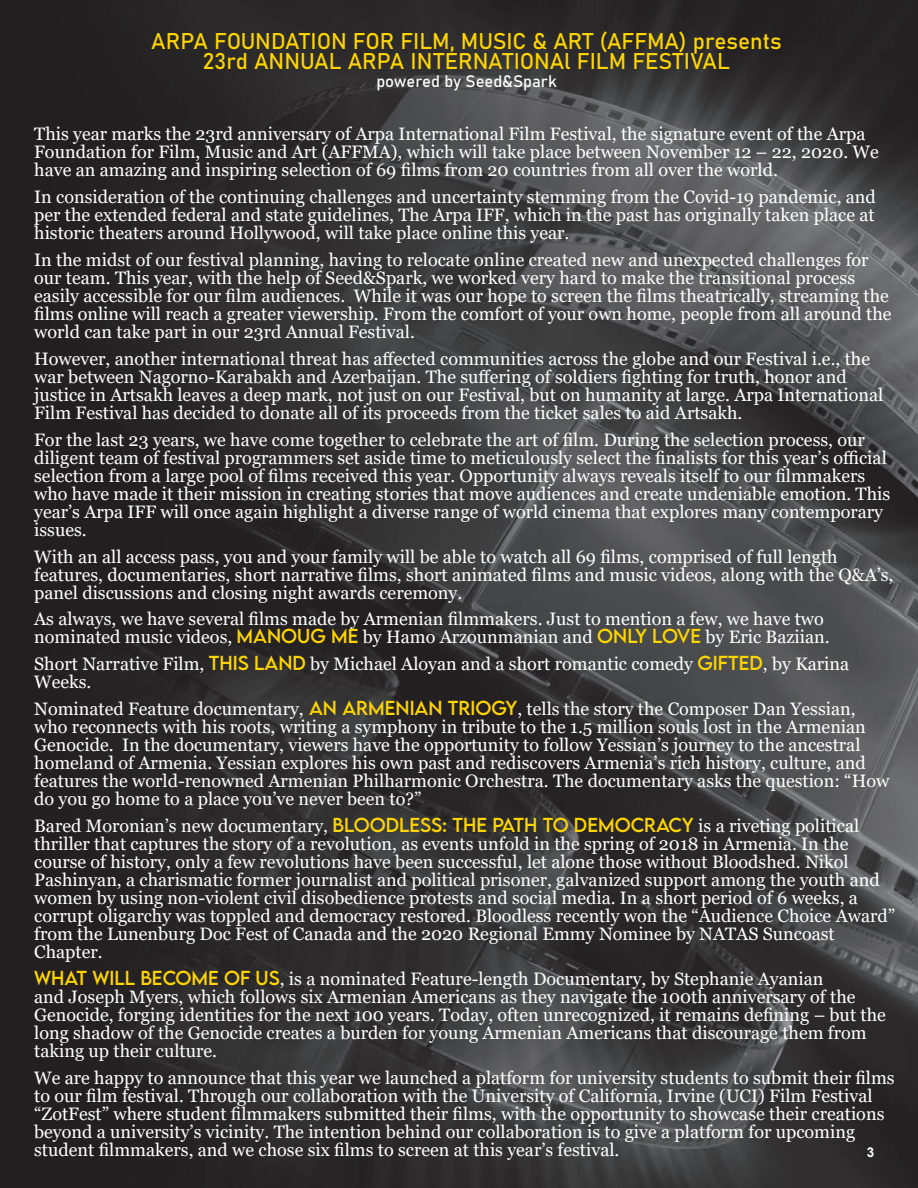
<style>
.page{position:relative;width:918px;height:1188px;background:#fff}
.page>*{position:absolute;margin:0;border:0;box-sizing:border-box;transform-origin:0 0}
.t1{font:22.5px/19.5px "Bahnschrift";color:#fed503;text-align:center}
.t2{font:18px/18px "Georgia";color:#fff}
.t3{font:16.5px "Bahnschrift";color:#fff}
.t4{font:700 13.5px "Arial";color:#fff}
.s1{font-family:"LEMONMILK";color:#fed503}
</style>
<div class="page">
<img style="left:0;top:0;width:918px;height:1188px">
<p class="t1" style="left:151px;top:31px;width:632px">ARPA FOUNDATION FOR FILM, MUSIC &amp; ART (AFFMA) presents<br>23rd ANNUAL ARPA INTERNATIONAl FILM FESTIVAL</p>
<p class="t3" style="left:376px;top:70px;width:182px">powered by Seed&amp;Spark</p>
<p class="t2" style="left:34px;top:126px;width:846px">This year marks the 23rd anniversary of Arpa International Film Festival, the signature event of the Arpa<br>Foundation for Film, Music and Art (AFFMA), which will take place between November 12 – 22, 2020. We have an amazing and inspiring selection of 69 films from 20 countries from all over the world.</p>
<p class="t2" style="left:34px;top:188px;width:843px;text-align:justify">In consideration of the continuing challenges and uncertainty stemming from the Covid-19 pandemic, and per the extended federal and state guidelines, The Arpa IFF, which in the past has originally taken place at historic theaters around Hollywood, will take place online this year.</p>
<p class="t2" style="left:34px;top:251px;width:859px">In the midst of our festival planning, having to relocate online created new and unexpected challenges for our team. This year, with the help of Seed&amp;Spark, we worked very hard to make the transitional process easily accessible for our film audiences. While it was our hope to screen the films theatrically, streaming the films online will reach a greater viewership. From the comfort of your own home, people from all around the world can take part in our 23rd Annual Festival.</p>
<p class="t2" style="left:34px;top:350px;width:851px">However, another international threat has affected communities across the globe and our Festival i.e., the war between Nagorno-Karabakh and Azerbaijan. The suffering of soldiers fighting for truth, honor and justice in Artsakh leaves a deep mark, not just on our Festival, but on humanity at large. Arpa International Film Festival has decided to donate all of its proceeds from the ticket sales to aid Artsakh.</p>
<p class="t2" style="left:34px;top:431px;width:858px">For the last 23 years, we have come together to celebrate the art of film. During the selection process, our diligent team of festival programmers set aside time to meticulously select the finalists for this year’s official selection from a large pool of films received this year. Opportunity always reveals itself to our filmmakers who have made it their mission in creating stories that move audiences and create undeniable emotion. This year’s Arpa IFF will once again highlight a diverse range of world cinema that explores many contemporary issues.</p>
<p class="t2" style="left:34px;top:548px;width:861px">With an all access pass, you and your family will be able to watch all 69 films, comprised of full length features, documentaries, short narrative films, short animated films and music videos, along with the Q&amp;A’s, panel discussions and closing night awards ceremony.</p>
<p class="t2" style="left:34px;top:611px;width:797px">As always, we have several films made by Armenian filmmakers. Just to mention a few, we have two nominated music videos, <span class="s1">MANOUG ME</span> by Hamo Arzounmanian and <span class="s1">ONLY LOVE</span> by Eric Baziian.</p>
<p class="t2" style="left:34px;top:656px;width:817px">Short Narrative Film, <span class="s1">THIS LAND</span> by Michael Aloyan and a short romantic comedy <span class="s1">GIFTED</span>, by Karina<br>Weeks.</p>
<p class="t2" style="left:34px;top:700px;width:857px">Nominated Feature documentary, <span class="s1">AN ARMENIAN TRIOGY</span>, tells the story the Composer Dan Yessian, who reconnects with his roots, writing a symphony in tribute to the 1.5 million souls lost in the Armenian Genocide. In the documentary, viewers have the opportunity to follow Yessian’s journey to the ancestral homeland of Armenia. Yessian explores his own past and rediscovers Armenia’s rich history, culture, and features the world-renowned Armenian Philharmonic Orchestra. The documentary asks the question: “How do you go home to a place you’ve never been to?”</p>
<p class="t2" style="left:34px;top:817px;width:862px">Bared Moronian’s new documentary, <span class="s1">BLOODLESS: THE PATH TO DEMOCRACY</span> is a riveting political thriller that captures the story of a revolution, as events unfold in the spring of 2018 in Armenia. In the course of history, only a few revolutions have been successful, let alone those without Bloodshed. Nikol Pashinyan, a charismatic former journalist and political prisoner, galvanized support among the youth and women by using non-violent civil disobedience protests and social media. In a short period of 6 weeks, a corrupt oligarchy was toppled and democracy restored. Bloodless recently won the “Audience Choice Award” from the Lunenburg Doc Fest of Canada and the 2020 Regional Emmy Nominee by NATAS Suncoast Chapter.</p>
<p class="t2" style="left:34px;top:970px;width:853px"><span class="s1">WHAT WILL BECOME OF US</span>, is a nominated Feature-length Documentary, by Stephanie Ayanian<br>and Joseph Myers, which follows six Armenian Americans as they navigate the 100th anniversary of the Genocide, forging identities for the next 100 years. Today, often unrecognized, it remains defining – but the long shadow of the Genocide creates a burden for young Armenian Americans that discourage them from taking up their culture.</p>
<p class="t2" style="left:34px;top:1069px;width:862px">We are happy to announce that this year we launched a platform for university students to submit their films to our film festival. Through our collaboration with the University of California, Irvine (UCI) Film Festival “ZotFest” where student filmmakers submitted their films, with the opportunity to showcase their creations beyond a university’s vicinity. The intention behind our collaboration is to give a platform for upcoming student filmmakers, and we chose six films to screen at this year’s festival.</p>
<p class="t4" style="left:867px;top:1143px;width:9px">3</p>
</div>
